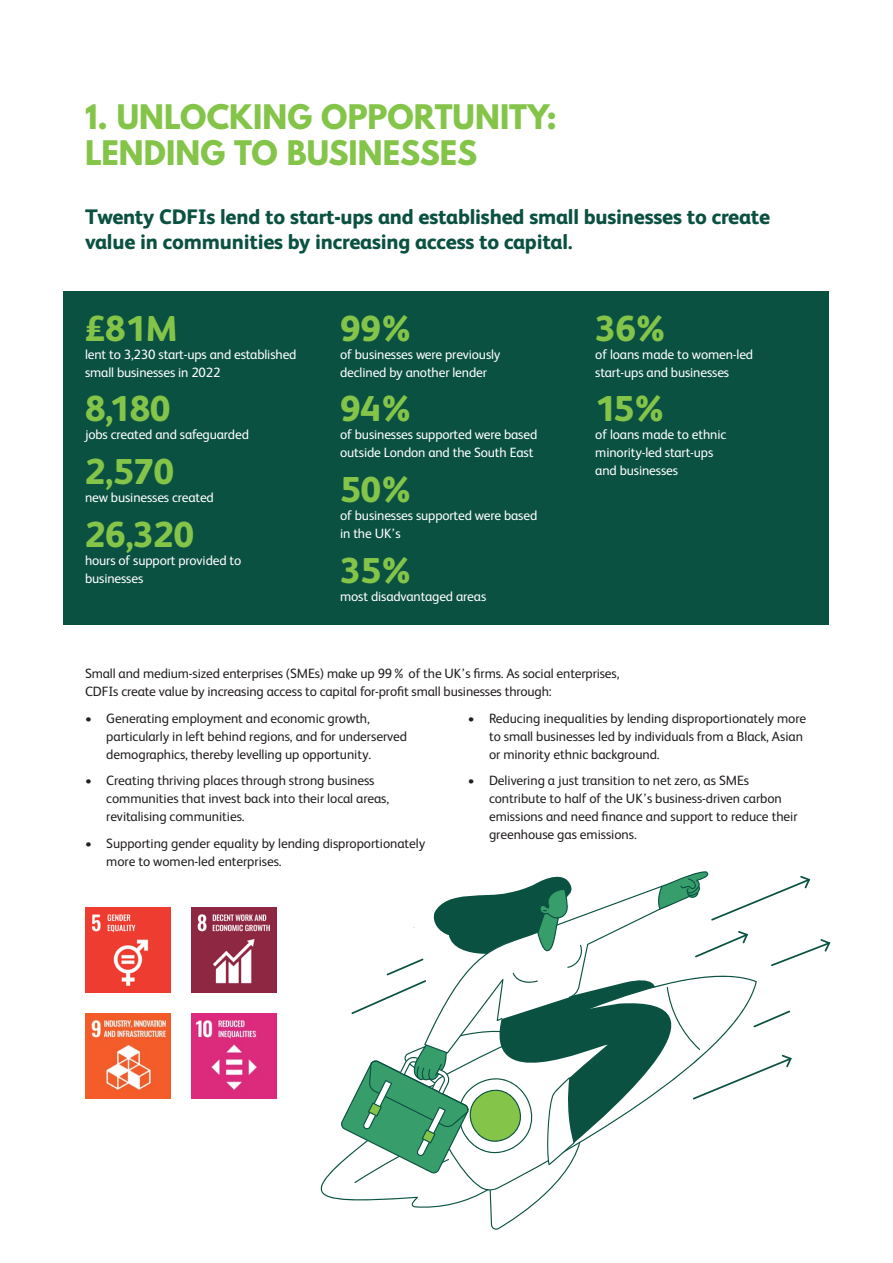
<style>
.page{position:relative;width:893px;height:1263px;background:#fff}
.page>*{position:absolute;margin:0;border:0;box-sizing:border-box;transform-origin:0 0}
.BODY{font:800 36px "FS Albert";letter-spacing:-.01em;color:#83c449}
.SMALL_PAGE_HEADER{font:700 30px/36px "League Spartan";letter-spacing:.005em;color:#83c449}
.INTRO{font:800 21px/25.5px "FS Albert";letter-spacing:-.01em;color:#0b5142}
.BULLETS{font:13.5px/18px "FS Albert";letter-spacing:-.005em;color:#231f20}
.BODY-2{font:13.5px/18px "FS Albert";letter-spacing:-.01em;color:#fff}
.BODY-3{font:13.5px/18px "FS Albert";letter-spacing:-.01em;color:#231f20}
</style>
<div class="page">
<div style="left:64px;top:292px;width:765px;height:333px;background:#0b5142"></div>
<img style="left:85px;top:907px;width:85px;height:85px">
<img style="left:191px;top:907px;width:85px;height:85px">
<img style="left:191px;top:1013px;width:85px;height:85px">
<img style="left:85px;top:1013px;width:85px;height:85px">
<svg style="left:320px;top:871px;width:511px;height:359px"></svg>
<p class="SMALL_PAGE_HEADER" style="left:85px;top:98px;width:473px">1. UNLOCKING OPPORTUNITY:<br>LENDING TO BUSINESSES</p>
<p class="INTRO" style="left:85px;top:203px;width:687px">Twenty CDFIs lend to start-ups and established small businesses to create value in communities by increasing access to capital.</p>
<p class="BODY" style="left:85px;top:302px;width:94px">£81M</p>
<p class="BODY-2" style="left:85px;top:344px;width:213px">lent to 3,230 start-ups and established small businesses in 2022</p>
<p class="BODY" style="left:85px;top:383px;width:87px">8,180</p>
<p class="BODY-2" style="left:85px;top:425px;width:165px">jobs created and safeguarded</p>
<p class="BODY" style="left:85px;top:446px;width:90px">2,570</p>
<p class="BODY-2" style="left:85px;top:488px;width:130px">new businesses created</p>
<p class="BODY" style="left:85px;top:508px;width:111px">26,320</p>
<p class="BODY-2" style="left:85px;top:550px;width:158px">hours of support provided to businesses</p>
<p class="BODY" style="left:340px;top:302px;width:76px">99%</p>
<p class="BODY-2" style="left:340px;top:344px;width:162px">of businesses were previously declined by another lender</p>
<p class="BODY" style="left:340px;top:383px;width:76px">94%</p>
<p class="BODY-2" style="left:340px;top:425px;width:199px">of businesses supported were based outside London and the South East</p>
<p class="BODY" style="left:340px;top:464px;width:76px">50%</p>
<p class="BODY-2" style="left:340px;top:506px;width:199px">of businesses supported were based in the UK’s</p>
<p class="BODY" style="left:340px;top:544px;width:76px">35%</p>
<p class="BODY-2" style="left:340px;top:586px;width:148px">most disadvantaged areas</p>
<p class="BODY" style="left:595px;top:302px;width:75px">36%</p>
<p class="BODY-2" style="left:595px;top:344px;width:159px">of loans made to women-led start-ups and businesses</p>
<p class="BODY" style="left:595px;top:383px;width:73px">15%</p>
<p class="BODY-2" style="left:595px;top:425px;width:132px">of loans made to ethnic minority-led start-ups and businesses</p>
<p class="BODY-3" style="left:85px;top:664px;width:536px">Small and medium-sized enterprises (SMEs) make up 99% of the UK’s firms. As social enterprises,<br>CDFIs create value by increasing access to capital for-profit small businesses through:</p>
<p class="BULLETS" style="left:106px;top:708px;width:302px;text-indent:-21px">• Generating employment and economic growth, particularly in left behind regions, and for underserved demographics, thereby levelling up opportunity.</p>
<p class="BULLETS" style="left:106px;top:771px;width:284px;text-indent:-21px">• Creating thriving places through strong business communities that invest back into their local areas, revitalising communities.</p>
<p class="BULLETS" style="left:106px;top:833px;width:320px;text-indent:-21px">• Supporting gender equality by lending disproportionately more to women-led enterprises.</p>
<p class="BULLETS" style="left:489px;top:708px;width:319px;text-indent:-21px">• Reducing inequalities by lending disproportionately more to small businesses led by individuals from a Black, Asian or minority ethnic background.</p>
<p class="BULLETS" style="left:489px;top:771px;width:310px;text-indent:-21px">• Delivering a just transition to net zero, as SMEs contribute to half of the UK’s business-driven carbon emissions and need finance and support to reduce their greenhouse gas emissions.</p>
</div>
